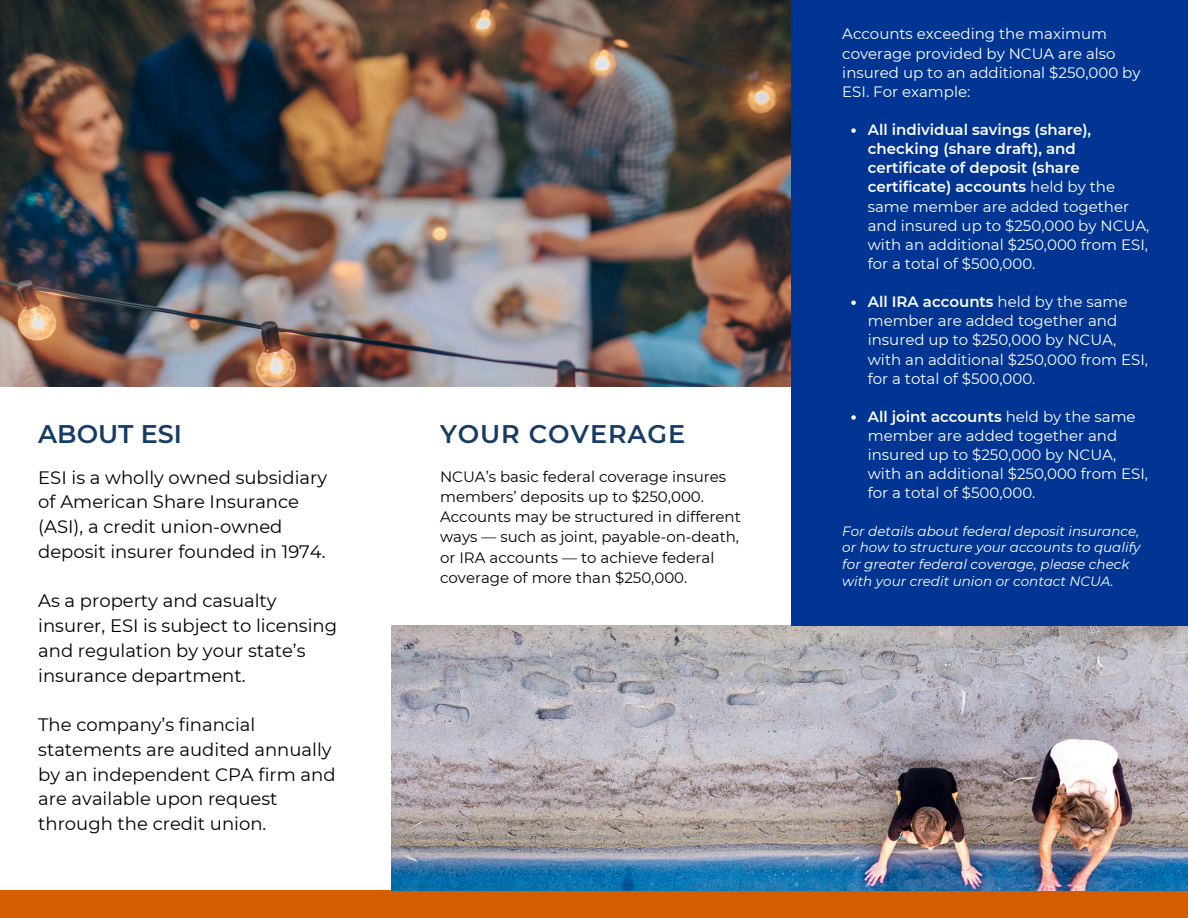
<style>
.page{position:relative;width:1188px;height:918px;background:#fff}
.page>*{position:absolute;margin:0;border:0;box-sizing:border-box;transform-origin:0 0}
.t1{font:600 25.5px "Montserrat";letter-spacing:.035em;color:#163c66}
.t2{font:600 25.5px "Montserrat";color:#163c66}
.t3{font:18px/24.8px "Montserrat";color:#000}
.t4{font:15px/19.2px "Montserrat";color:#fff}
.t5{font:15px/20.2px "Montserrat";color:#000}
.t6{font:italic 13.5px/16.8px "Montserrat";color:#fff}
.s1{font-weight:600}
</style>
<div class="page">
<div style="left:0;top:890px;width:1188px;height:28px;background:#d45d00"></div>
<img style="left:0;top:0;width:792px;height:387px">
<img style="left:392px;top:625px;width:796px;height:266px">
<div style="left:792px;top:0;width:396px;height:625px;background:#003594"></div>
<svg style="left:851px;top:128px;width:5px;height:5px"></svg>
<svg style="left:851px;top:300px;width:5px;height:5px"></svg>
<svg style="left:851px;top:415px;width:5px;height:5px"></svg>
<h1 class="t2" style="left:38px;top:419px;width:145px">ABOUT ESI</h1>
<h1 class="t3" style="left:38px;top:465px;width:290px">ESI is a wholly owned subsidiary of American Share Insurance (ASI), a credit union-owned deposit insurer founded in 1974.</h1>
<h2 class="t3" style="left:38px;top:588px;width:300px">As a property and casualty insurer, ESI is subject to licensing and regulation by your state’s insurance department.</h2>
<h2 class="t3" style="left:38px;top:712px;width:299px">The company’s financial statements are audited annually by an independent CPA firm and are available upon request through the credit union.</h2>
<p class="t1" style="left:440px;top:419px;width:247px">YOUR COVERAGE</p>
<h2 class="t5" style="left:440px;top:466px;width:302px">NCUA’s basic federal coverage insures members’ deposits up to $250,000.<br>Accounts may be structured in different ways — such as joint, payable-on-death, or IRA accounts — to achieve federal coverage of more than $250,000.</h2>
<p class="t4" style="left:842px;top:25px;width:300px">Accounts exceeding the maximum coverage provided by NCUA are also insured up to an additional $250,000 by<br>ESI. For example:</p>
<p class="t4" style="left:868px;top:120px;width:283px"><span class="s1">All individual savings (share), checking (share draft), and certificate of deposit (share certificate) accounts</span> held by the same member are added together and insured up to $250,000 by NCUA, with an additional $250,000 from ESI, for a total of $500,000.</p>
<p class="t4" style="left:868px;top:292px;width:282px"><span class="s1">All IRA accounts</span> held by the same member are added together and insured up to $250,000 by NCUA, with an additional $250,000 from ESI, for a total of $500,000.</p>
<p class="t4" style="left:868px;top:407px;width:282px"><span class="s1">All joint accounts</span> held by the same member are added together and insured up to $250,000 by NCUA, with an additional $250,000 from ESI, for a total of $500,000.</p>
<p class="t6" style="left:842px;top:522px;width:300px">For details about federal deposit insurance, or how to structure your accounts to qualify for greater federal coverage, please check with your credit union or contact NCUA.</p>
</div>
